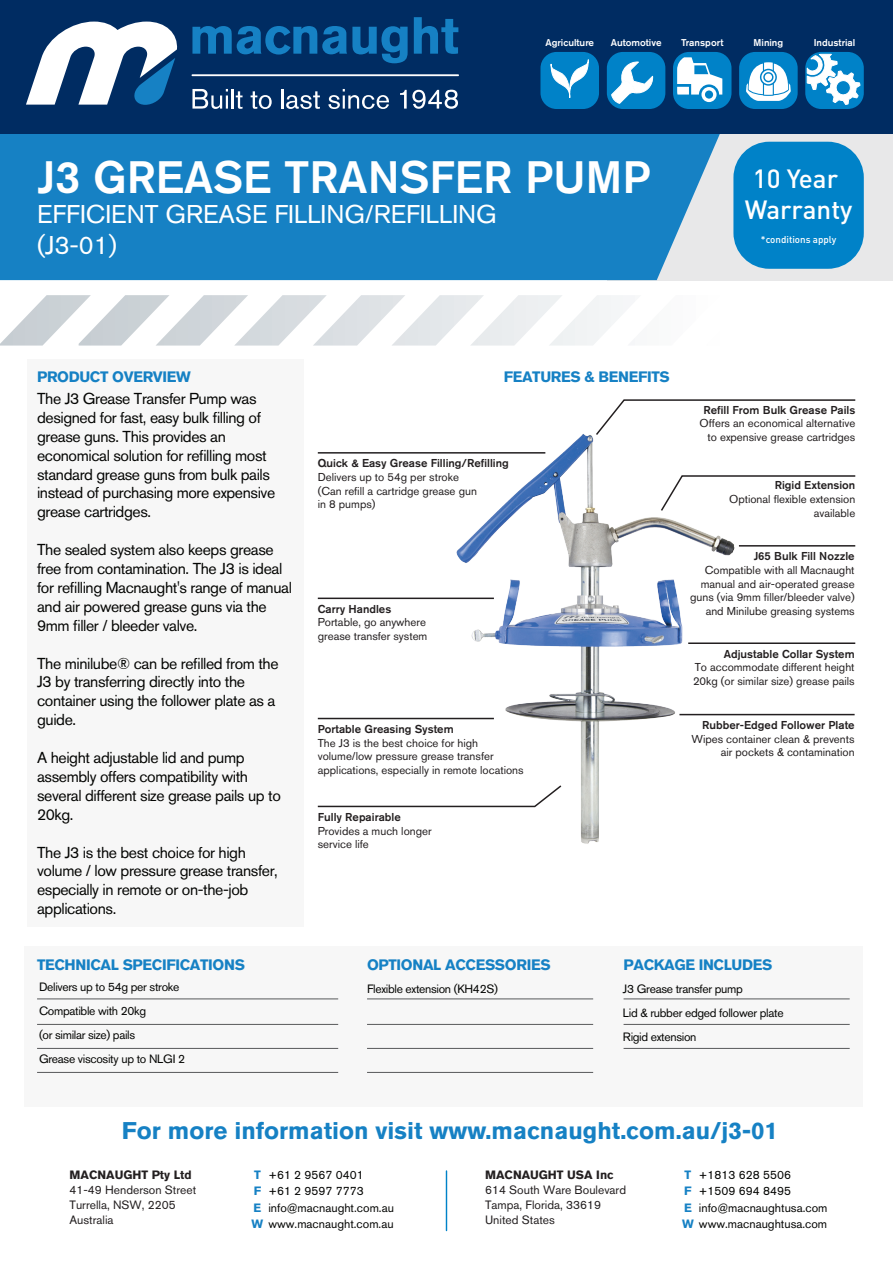
<style>
.page{position:relative;width:893px;height:1263px;background:#fff}
.page>*{position:absolute;margin:0;border:0;box-sizing:border-box;transform-origin:0 0}
.t1{font:500 45px "Akzidenz Grotesk Pro";color:#fff}
.t2{font:500 26.1px/31.2px "DIN";color:#fff;text-align:center}
.t3{font:25.5px/30.6px "Akzidenz Grotesk Pro";color:#fff}
.t4{font:700 24px "Akzidenz Grotesk Pro";color:#1681c4}
.t5{font:15.75px/18.9px "Akzidenz Grotesk Pro";letter-spacing:-.025em;color:#040503}
.t6{font:700 15px "Akzidenz Grotesk Pro";letter-spacing:-.025em;color:#1681c4}
.t7{font:12px/24px "Akzidenz Grotesk Pro";letter-spacing:-.025em;color:#040503}
.t8{font:12px "Akzidenz Grotesk Pro";color:#040503}
.t9{font:12px/15px "Akzidenz Grotesk Pro";color:#231f20}
.t10{font:700 12px "Akzidenz Grotesk Pro";color:#231f20}
.t11{font:700 12px/16.5px "Akzidenz Grotesk Pro";color:#1681c4;text-align:justify}
.t12{font:11.4px/13.6px "Akzidenz Grotesk Pro";color:#231f20}
.t13{font:500 11.4px "Akzidenz Grotesk Pro";color:#231f20}
.t14{font:500 9.75px "Akzidenz Grotesk Pro";color:#fff}
.t15{font:500 9.75px "DIN";color:#fff}
.s1{font-weight:700;color:#1681c4}
</style>
<div class="page">
<svg style="left:0;top:295px;width:623px;height:51px"></svg>
<div style="left:24px;top:947px;width:839px;height:160px;background:#f7f7f7"></div>
<div style="left:27px;top:360px;width:276px;height:567px;background:#f7f7f7"></div>
<div style="left:608px;top:133px;width:285px;height:147px;background:#e8e8e9"></div>
<div style="left:0;top:133px;width:720px;height:147px;background:#1681c4"></div>
<div style="left:733px;top:142px;width:131px;height:127px;background:#0082c8;border-radius:36px"></div>
<div style="left:0;top:0;width:893px;height:133px;background:#002c62"></div>
<div style="left:540px;top:52px;width:59px;height:57px;background:#0082c8;border-radius:16px"></div>
<svg style="left:550px;top:59px;width:39px;height:39px"></svg>
<div style="left:607px;top:52px;width:58px;height:57px;background:#0082c8;border-radius:16px"></div>
<svg style="left:610px;top:52px;width:44px;height:53px"></svg>
<div style="left:805px;top:52px;width:59px;height:57px;background:#0082c8;border-radius:16px"></div>
<svg style="left:806px;top:54px;width:54px;height:51px"></svg>
<div style="left:673px;top:52px;width:58px;height:57px;background:#0082c8;border-radius:16px"></div>
<svg style="left:677px;top:57px;width:45px;height:45px"></svg>
<div style="left:739px;top:52px;width:59px;height:57px;background:#0082c8;border-radius:16px"></div>
<svg style="left:746px;top:62px;width:45px;height:39px"></svg>
<div style="left:765px;top:74px;width:7px;height:7px;background:#fff;border-radius:50%"></div>
<svg style="left:192px;top:89px;width:36px;height:20px"></svg>
<hr style="left:231px;top:89px;width:3px;height:20px;background:#fff">
<svg style="left:236px;top:91px;width:7px;height:18px"></svg>
<svg style="left:251px;top:91px;width:21px;height:18px"></svg>
<hr style="left:281px;top:89px;width:2px;height:20px;background:#fff">
<svg style="left:286px;top:91px;width:34px;height:18px"></svg>
<svg style="left:328px;top:89px;width:61px;height:20px"></svg>
<svg style="left:400px;top:90px;width:58px;height:19px"></svg>
<hr style="left:192px;top:74px;width:267px;height:2px;background:#fff">
<svg style="left:26px;top:22px;width:152px;height:83px"></svg>
<svg style="left:192px;top:26px;width:216px;height:37px"></svg>
<svg style="left:414px;top:17px;width:44px;height:37px"></svg>
<hr style="left:446px;top:1171px;width:1px;height:59px;background:#0082c8">
<hr style="left:37px;top:998px;width:301px;height:1px;background:#58595b">
<hr style="left:37px;top:1024px;width:301px;height:1px;background:#58595b">
<hr style="left:37px;top:1048px;width:301px;height:1px;background:#58595b">
<hr style="left:37px;top:1072px;width:301px;height:1px;background:#58595b">
<hr style="left:367px;top:998px;width:226px;height:1px;background:#58595b">
<hr style="left:367px;top:1024px;width:226px;height:1px;background:#58595b">
<hr style="left:367px;top:1048px;width:226px;height:1px;background:#58595b">
<hr style="left:367px;top:1072px;width:226px;height:1px;background:#58595b">
<hr style="left:624px;top:998px;width:226px;height:1px;background:#58595b">
<hr style="left:624px;top:1024px;width:226px;height:1px;background:#58595b">
<hr style="left:624px;top:1048px;width:226px;height:1px;background:#58595b">
<img style="left:440px;top:434px;width:311px;height:410px">
<hr style="left:688px;top:642px;width:167px;height:2px;background:#231f20">
<hr style="left:679px;top:714px;width:176px;height:1px;background:#231f20">
<svg style="left:317px;top:784px;width:246px;height:24px"></svg>
<hr style="left:318px;top:598px;width:176px;height:1px;background:#231f20">
<hr style="left:318px;top:452px;width:227px;height:2px;background:#231f20">
<hr style="left:739px;top:545px;width:116px;height:2px;background:#231f20">
<svg style="left:659px;top:474px;width:197px;height:38px"></svg>
<svg style="left:594px;top:399px;width:262px;height:38px"></svg>
<hr style="left:318px;top:718px;width:176px;height:1px;background:#231f20">
<p class="t14" style="left:545px;top:36px;width:50px">Agriculture</p>
<p class="t14" style="left:611px;top:36px;width:52px">Automotive</p>
<p class="t14" style="left:681px;top:36px;width:44px">Transport</p>
<p class="t14" style="left:754px;top:36px;width:31px">Mining</p>
<p class="t14" style="left:814px;top:36px;width:43px">Industrial</p>
<h1 class="t1" style="left:37px;top:148px;width:615px">J3 GREASE TRANSFER PUMP</h1>
<h3 class="t3" style="left:37px;top:199px;width:461px">EFFICIENT GREASE FILLING/REFILLING (J3-01)</h3>
<h2 class="t2" style="left:745px;top:162px;width:109px">10 Year<br>Warranty</h2>
<p class="t15" style="left:761px;top:233px;width:77px">*conditions apply</p>
<p class="t6" style="left:37px;top:367px;width:155px">PRODUCT OVERVIEW</p>
<p class="t6" style="left:504px;top:367px;width:168px">FEATURES &amp; BENEFITS</p>
<p class="t5" style="left:37px;top:389px;width:240px">The J3 Grease Transfer Pump was designed for fast, easy bulk filling of grease guns. This provides an economical solution for refilling most standard grease guns from bulk pails instead of purchasing more expensive grease cartridges.</p>
<p class="t5" style="left:37px;top:540px;width:256px">The sealed system also keeps grease free from contamination. The J3 is ideal for refilling Macnaught's range of manual and air powered grease guns via the 9mm filler / bleeder valve.</p>
<p class="t5" style="left:37px;top:653px;width:243px">The minilube® can be refilled from the<br>J3 by transferring directly into the container using the follower plate as a guide.</p>
<p class="t5" style="left:37px;top:748px;width:245px">A height adjustable lid and pump assembly offers compatibility with several different size grease pails up to<br>20kg.</p>
<p class="t5" style="left:37px;top:842px;width:242px">The J3 is the best choice for high volume / low pressure grease transfer, especially in remote or on-the-job applications.</p>
<p class="t13" style="left:318px;top:456px;width:192px">Quick &amp; Easy Grease Filling/Refilling</p>
<p class="t12" style="left:318px;top:470px;width:161px">Delivers up to 54g per stroke (Can refill a cartridge grease gun in 8 pumps)</p>
<p class="t13" style="left:318px;top:601px;width:75px">Carry Handles</p>
<p class="t12" style="left:318px;top:615px;width:111px">Portable, go anywhere grease transfer system</p>
<p class="t13" style="left:318px;top:721px;width:137px">Portable Greasing System</p>
<p class="t12" style="left:318px;top:736px;width:207px">The J3 is the best choice for high volume/low pressure grease transfer applications, especially in remote locations</p>
<p class="t13" style="left:318px;top:809px;width:84px">Fully Repairable</p>
<p class="t12" style="left:318px;top:824px;width:115px">Provides a much longer service life</p>
<p class="t13" style="left:703px;top:402px;width:153px">Refill From Bulk Grease Pails</p>
<p class="t12" style="left:700px;top:416px;width:157px;text-align:right">Offers an economical alternative to expensive grease cartridges</p>
<p class="t13" style="left:775px;top:478px;width:82px">Rigid Extension</p>
<p class="t12" style="left:729px;top:492px;width:128px;text-align:right">Optional flexible extension available</p>
<p class="t13" style="left:754px;top:549px;width:102px">J65 Bulk Fill Nozzle</p>
<p class="t12" style="left:690px;top:563px;width:166px;text-align:right">Compatible with all Macnaught manual and air-operated grease guns (via 9mm filler/bleeder valve) and Minilube greasing systems</p>
<p class="t13" style="left:724px;top:646px;width:132px">Adjustable Collar System</p>
<p class="t12" style="left:693px;top:660px;width:163px">To accommodate different height<br>20kg (or similar size) grease pails</p>
<p class="t13" style="left:702px;top:718px;width:154px">Rubber-Edged Follower Plate</p>
<p class="t12" style="left:691px;top:732px;width:165px;text-align:right">Wipes container clean &amp; prevents air pockets &amp; contamination</p>
<p class="t6" style="left:37px;top:955px;width:209px">TECHNICAL SPECIFICATIONS</p>
<p class="t6" style="left:367px;top:955px;width:185px">OPTIONAL ACCESSORIES</p>
<p class="t6" style="left:624px;top:955px;width:150px">PACKAGE INCLUDES</p>
<p class="t7" style="left:39px;top:975px;width:148px">Delivers up to 54g per stroke<br>Compatible with 20kg<br>(or similar size) pails<br>Grease viscosity up to NLGI 2</p>
<p class="t7" style="left:367px;top:976px;width:132px">Flexible extension (KH42S)</p>
<p class="t7" style="left:623px;top:976px;width:162px">J3 Grease transfer pump<br>Lid &amp; rubber edged follower plate<br>Rigid extension</p>
<h3 class="t4" style="left:122px;top:1115px;width:657px">For more information visit www.macnaught.com.au/j3-01</h3>
<p class="t10" style="left:70px;top:1167px;width:124px">MACNAUGHT Pty Ltd</p>
<p class="t9" style="left:70px;top:1182px;width:128px">41-49 Henderson Street<br>Turrella, NSW, 2205<br>Australia</p>
<p class="t10" style="left:485px;top:1167px;width:130px">MACNAUGHT USA Inc</p>
<p class="t9" style="left:485px;top:1182px;width:143px">614 South Ware Boulevard<br>Tampa, Florida, 33619<br>United States</p>
<p class="t11" style="left:254px;top:1166px;width:9px">T F E</p>
<p class="t11" style="left:684px;top:1166px;width:9px">T F E</p>
<p class="t8" style="left:268px;top:1167px;width:97px">+61 2 9567 0401</p>
<p class="t8" style="left:268px;top:1183px;width:97px">+61 2 9597 7773</p>
<p class="t8" style="left:268px;top:1200px;width:127px">info@macnaught.com.au</p>
<p class="t8" style="left:252px;top:1216px;width:144px"><span class="s1">W</span> www.macnaught.com.au</p>
<p class="t8" style="left:699px;top:1167px;width:94px">+1813 628 5506</p>
<p class="t8" style="left:699px;top:1183px;width:94px">+1509 694 8495</p>
<p class="t8" style="left:699px;top:1200px;width:130px">info@macnaughtusa.com</p>
<p class="t8" style="left:682px;top:1216px;width:147px"><span class="s1">W</span> www.macnaughtusa.com</p>
</div>
